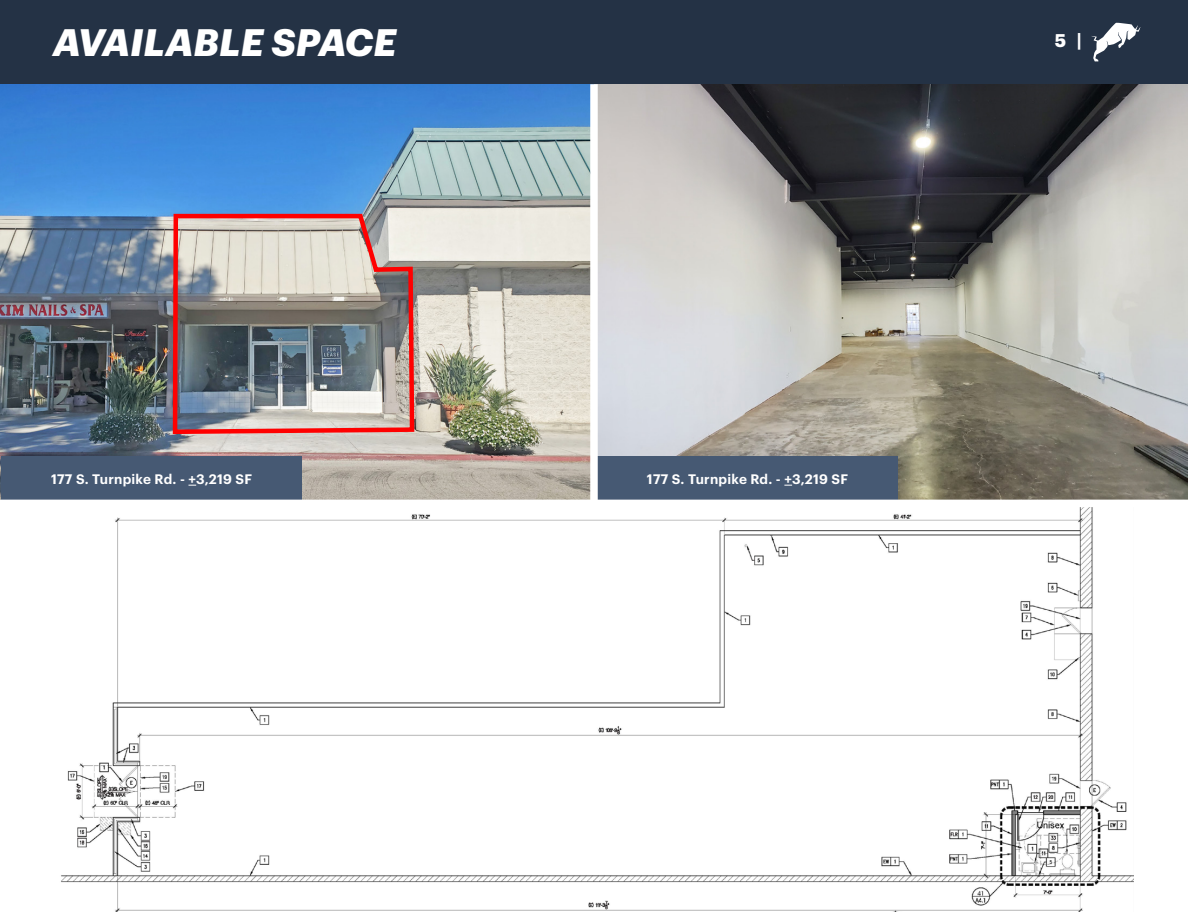
<style>
.page{position:relative;width:1188px;height:918px;background:#fff}
.page>*{position:absolute;margin:0;border:0;box-sizing:border-box;transform-origin:0 0}
.t1{font:italic 700 37.5px "Graphik";letter-spacing:.005em;color:#fff}
.t2{font:700 18px "Graphik";color:#fff}
.t3{font:600 13.5px "Graphik";letter-spacing:.02em;color:#fff}
</style>
<div class="page">
<div style="left:0;top:0;width:1188px;height:84px;background:#243245"></div>
<svg style="left:1091px;top:23px;width:49px;height:39px"></svg>
<img style="left:61px;top:507px;width:1073px;height:404px">
<img style="left:0;top:84px;width:1188px;height:416px">
<div style="left:1px;top:457px;width:301px;height:43px;background:#465973"></div>
<div style="left:597px;top:457px;width:301px;height:43px;background:#465973"></div>
<div style="left:590px;top:84px;width:8px;height:423px;background:#fff"></div>
<img style="left:171px;top:211px;width:246px;height:225px">
<p class="t1" style="left:53px;top:13px;width:345px">AVAILABLE SPACE</p>
<h2 class="t2" style="left:1055px;top:27px;width:28px">5 |</h2>
<p class="t3" style="left:51px;top:469px;width:203px">177 S. Turnpike Rd. - +3,219 SF</p>
<p class="t3" style="left:647px;top:469px;width:203px">177 S. Turnpike Rd. - +3,219 SF</p>
</div>
